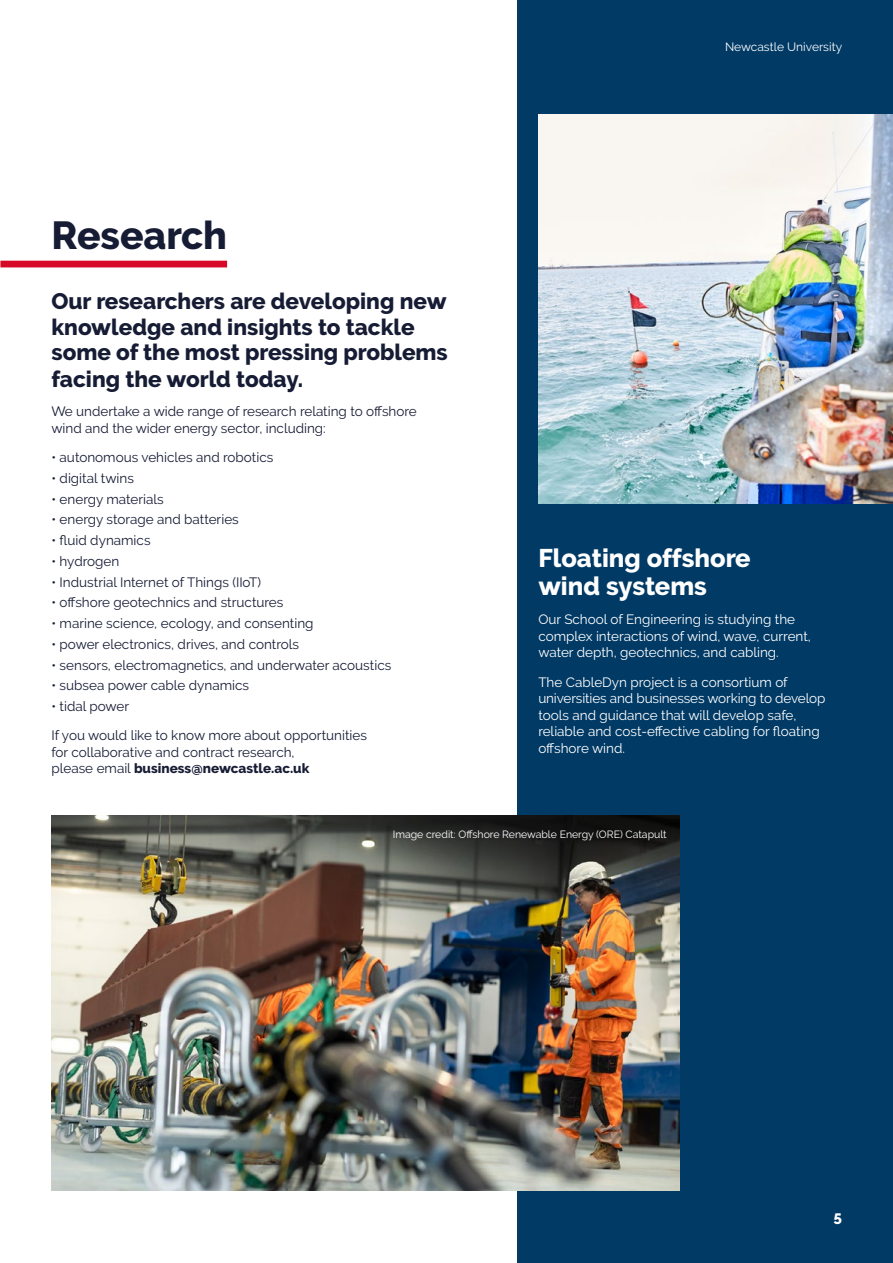
<style>
.page{position:relative;width:893px;height:1263px;background:#fff}
.page>*{position:absolute;margin:0;border:0;box-sizing:border-box;transform-origin:0 0}
.t1{font:800 39px "Derailed";color:#171c35}
.Pull_Out_Heading{font:800 25.5px/28.5px "Derailed";color:#fff}
.H3_-_Intro_Para{font:800 22.5px/26px "Derailed";color:#171c35}
.t2{font:800 15px "Derailed";color:#fff}
.P_Bullet{font:13.5px/16.5px "Derailed";color:#171c35}
.t3{font:13.5px/16.5px "Derailed";color:#fff}
.t4{font:12px "Derailed";color:#fff}
.t5{font:10.5px "Derailed";color:#fff}
.s1{font-weight:800}
</style>
<div class="page">
<div style="left:517px;top:0;width:376px;height:1263px;background:#003a65"></div>
<img style="left:538px;top:115px;width:355px;height:389px">
<img style="left:51px;top:815px;width:628px;height:376px">
<div style="left:0;top:261px;width:227px;height:6px;background:#d70929"></div>
<h2 class="t1" style="left:51px;top:213px;width:177px">Research</h2>
<p class="H3_-_Intro_Para" style="left:51px;top:288px;width:398px">Our researchers are developing new knowledge and insights to tackle some of the most pressing problems facing the world today.</p>
<p class="P_Bullet" style="left:51px;top:403px;width:367px">We undertake a wide range of research relating to offshore wind and the wider energy sector, including:</p>
<p class="P_Bullet" style="left:51px;top:449px;width:223px">• autonomous vehicles and robotics</p>
<p class="P_Bullet" style="left:51px;top:470px;width:84px">• digital twins</p>
<p class="P_Bullet" style="left:51px;top:490px;width:114px">• energy materials</p>
<p class="P_Bullet" style="left:51px;top:511px;width:189px">• energy storage and batteries</p>
<p class="P_Bullet" style="left:51px;top:532px;width:101px">• fluid dynamics</p>
<p class="P_Bullet" style="left:51px;top:553px;width:69px">• hydrogen</p>
<p class="P_Bullet" style="left:51px;top:573px;width:211px">• Industrial Internet of Things (IIoT)</p>
<p class="P_Bullet" style="left:51px;top:594px;width:233px">• offshore geotechnics and structures</p>
<p class="P_Bullet" style="left:51px;top:615px;width:264px">• marine science, ecology, and consenting</p>
<p class="P_Bullet" style="left:51px;top:636px;width:249px">• power electronics, drives, and controls</p>
<p class="P_Bullet" style="left:51px;top:657px;width:341px">• sensors, electromagnetics, and underwater acoustics</p>
<p class="P_Bullet" style="left:51px;top:677px;width:199px">• subsea power cable dynamics</p>
<p class="P_Bullet" style="left:51px;top:698px;width:79px">• tidal power</p>
<p class="P_Bullet" style="left:51px;top:727px;width:317px">If you would like to know more about opportunities for collaborative and contract research,<br>please email <span class="s1">business@newcastle.ac.uk</span></p>
<p class="t4" style="left:725px;top:40px;width:119px">Newcastle University</p>
<p class="Pull_Out_Heading" style="left:538px;top:543px;width:214px">Floating offshore wind systems</p>
<p class="t3" style="left:538px;top:611px;width:274px">Our School of Engineering is studying the complex interactions of wind, wave, current, water depth, geotechnics, and cabling.</p>
<p class="t3" style="left:538px;top:673px;width:289px">The CableDyn project is a consortium of universities and businesses working to develop tools and guidance that will develop safe, reliable and cost-effective cabling for floating offshore wind.</p>
<p class="t5" style="left:393px;top:828px;width:275px">Image credit: Offshore Renewable Energy (ORE) Catapult</p>
<p class="t2" style="left:833px;top:1210px;width:10px">5</p>
</div>
